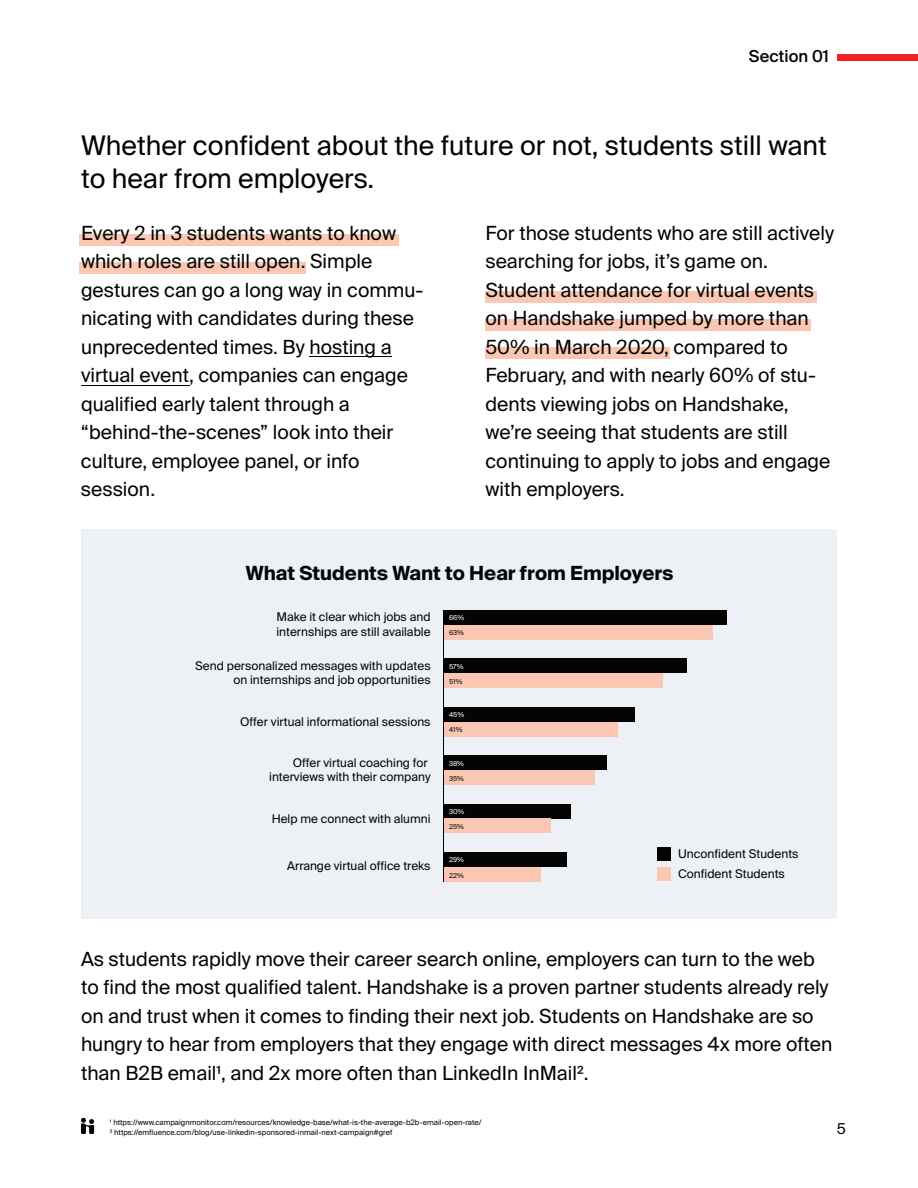
<style>
.page{position:relative;width:918px;height:1188px;background:#fff}
.page>*{position:absolute;margin:0;border:0;box-sizing:border-box;transform-origin:0 0}
.t1{font:27px/33px "Suisse Intl";color:#040503}
.t2{font:19.5px/28.5px "Suisse Intl";color:#040503}
.t3{font:700 19.5px "Suisse Intl";color:#040503}
.t4{font:500 16.5px "Suisse Intl";color:#040503}
.t5{font:15px "Suisse Intl";color:#040503}
.t6{font:12px/14.4px "Suisse Intl";color:#040503}
.t7{font:7.5px/10.5px "Suisse Intl";color:#040503}
.t8{font:6.75px "Suisse Intl";color:#fff}
.t9{font:6.75px "Suisse Intl";color:#040503}
</style>
<div class="page">
<div style="left:81px;top:529px;width:756px;height:390px;background:#edf1f6"></div>
<div style="left:837px;top:54px;width:81px;height:7px;background:#ee2323"></div>
<div style="left:79px;top:234px;width:320px;height:12px;background:#fbc7b3"></div>
<div style="left:79px;top:263px;width:227px;height:11px;background:#fbc7b3"></div>
<div style="left:485px;top:291px;width:332px;height:12px;background:#fbc7b3"></div>
<div style="left:485px;top:319px;width:326px;height:12px;background:#fbc7b3"></div>
<div style="left:485px;top:347px;width:185px;height:12px;background:#fbc7b3"></div>
<hr style="left:81px;top:385px;width:108px;height:1px;background:#040503">
<hr style="left:309px;top:356px;width:83px;height:1px;background:#040503">
<div style="left:657px;top:847px;width:14px;height:14px;background:#040503"></div>
<div style="left:657px;top:867px;width:14px;height:13px;background:#fbc7b3"></div>
<div style="left:444px;top:625px;width:268px;height:15px;background:#fbc7b3"></div>
<div style="left:444px;top:610px;width:283px;height:15px;background:#040503"></div>
<div style="left:444px;top:658px;width:243px;height:15px;background:#040503"></div>
<div style="left:444px;top:673px;width:219px;height:15px;background:#fbc7b3"></div>
<div style="left:444px;top:707px;width:190px;height:15px;background:#040503"></div>
<div style="left:444px;top:722px;width:174px;height:14px;background:#fbc7b3"></div>
<div style="left:444px;top:755px;width:163px;height:15px;background:#040503"></div>
<div style="left:444px;top:770px;width:151px;height:15px;background:#fbc7b3"></div>
<div style="left:444px;top:804px;width:127px;height:15px;background:#040503"></div>
<div style="left:444px;top:819px;width:106px;height:14px;background:#fbc7b3"></div>
<div style="left:444px;top:852px;width:123px;height:15px;background:#040503"></div>
<div style="left:444px;top:867px;width:96px;height:15px;background:#fbc7b3"></div>
<hr style="left:443px;top:610px;width:1px;height:272px;background:#040503">
<svg style="left:81px;top:1118px;width:13px;height:16px"></svg>
<p class="t4" style="left:749px;top:46px;width:81px">Section 01</p>
<h1 class="t1" style="left:81px;top:129px;width:747px">Whether confident about the future or not, students still want to hear from employers.</h1>
<p class="t2" style="left:81px;top:218px;width:344px">Every 2 in 3 students wants to know which roles are still open. Simple gestures can go a long way in commu&shy;nicating with candidates during these unprecedented times. By hosting a virtual event, companies can engage qualified early talent through a “behind-the-scenes” look into their culture, employee panel, or info session.</p>
<p class="t2" style="left:485px;top:219px;width:350px">For those students who are still actively searching for jobs, it’s game on.<br>Student attendance for virtual events on Handshake jumped by more than 50% in March 2020, compared to February, and with nearly 60% of stu&shy;dents viewing jobs on Handshake, we’re seeing that students are still continuing to apply to jobs and engage with employers.</p>
<p class="t3" style="left:246px;top:561px;width:429px">What Students Want to Hear from Employers</p>
<p class="t6" style="left:276px;top:610px;width:156px">Make it clear which jobs and internships are still available</p>
<p class="t6" style="left:195px;top:659px;width:237px;text-align:right">Send personalized messages with updates on internships and job opportunities</p>
<p class="t6" style="left:240px;top:714px;width:192px">Offer virtual informational sessions</p>
<p class="t6" style="left:269px;top:756px;width:163px;text-align:right">Offer virtual coaching for interviews with their company</p>
<p class="t6" style="left:272px;top:812px;width:160px">Help me connect with alumni</p>
<p class="t6" style="left:287px;top:858px;width:145px">Arrange virtual office treks</p>
<p class="t8" style="left:449px;top:614px;width:17px">66%</p>
<p class="t9" style="left:449px;top:629px;width:16px">63%</p>
<p class="t8" style="left:449px;top:662px;width:16px">57%</p>
<p class="t9" style="left:449px;top:677px;width:15px">51%</p>
<p class="t8" style="left:449px;top:711px;width:17px">45%</p>
<p class="t9" style="left:449px;top:726px;width:15px">41%</p>
<p class="t8" style="left:449px;top:759px;width:16px">38%</p>
<p class="t9" style="left:449px;top:774px;width:16px">35%</p>
<p class="t8" style="left:449px;top:808px;width:17px">30%</p>
<p class="t9" style="left:449px;top:823px;width:16px">25%</p>
<p class="t8" style="left:449px;top:856px;width:16px">29%</p>
<p class="t9" style="left:449px;top:871px;width:16px">22%</p>
<p class="t6" style="left:678px;top:844px;width:122px;line-height:19.8px">Unconfident Students<br>Confident Students</p>
<p class="t2" style="left:81px;top:945px;width:753px">As students rapidly move their career search online, employers can turn to the web to find the most qualified talent. Handshake is a proven partner students already rely on and trust when it comes to finding their next job. Students on Handshake are so hungry to hear from employers that they engage with direct messages 4x more often than B2B email1, and 2x more often than LinkedIn InMail2.</p>
<p class="t7" style="left:110px;top:1117px;width:373px">1 https://www.campaignmonitor.com/resources/knowledge-base/what-is-the-average-b2b-email-open-rate/<br>2 https://emfluence.com/blog/use-linkedin-sponsored-inmail-next-campaign#gref</p>
<p class="t5" style="left:837px;top:1120px;width:11px">5</p>
</div>
